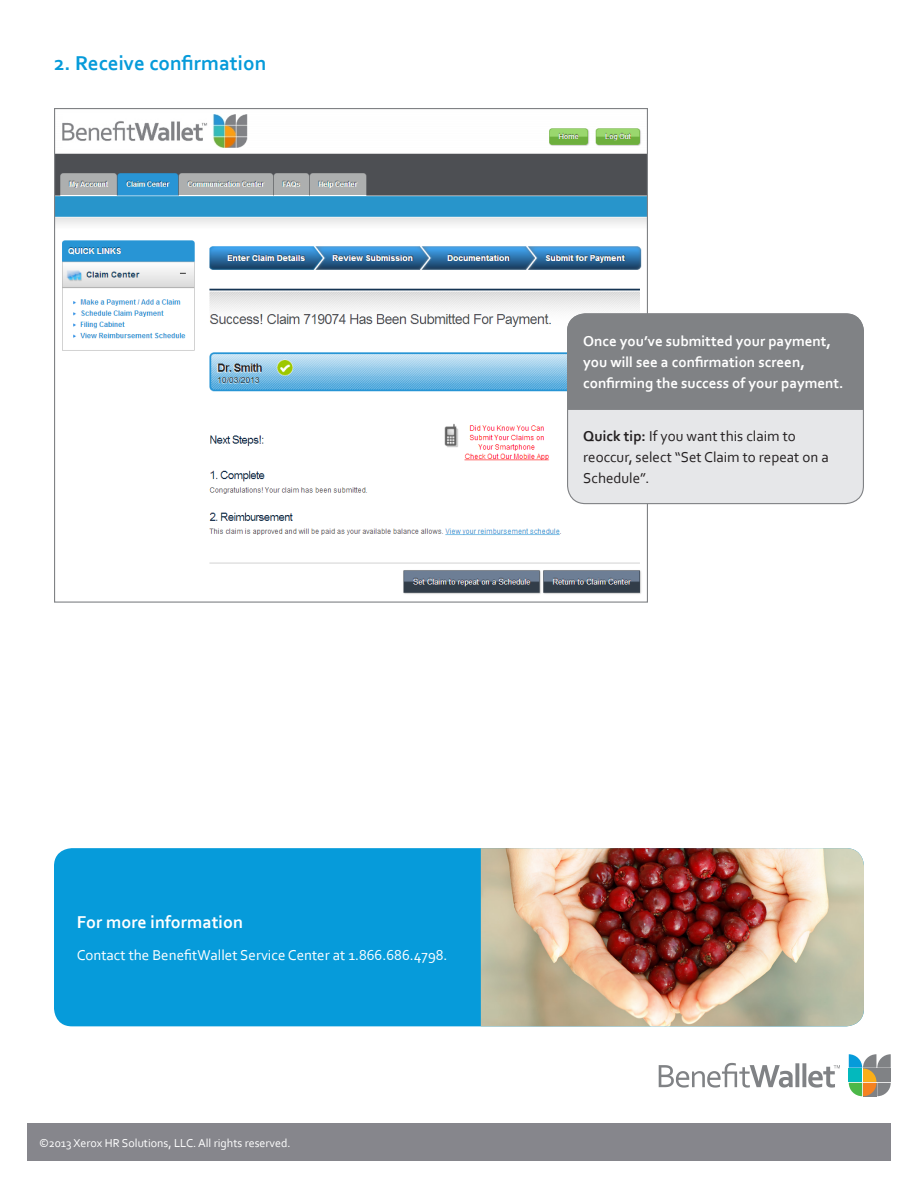
<style>
.page{position:relative;width:918px;height:1188px;background:#fff}
.page>*{position:absolute;margin:0;border:0;box-sizing:border-box;transform-origin:0 0}
.Subtitle{font:700 21px "Corbel";color:#069bda}
.callout_title{font:700 18px "Corbel";color:#fff}
.callout{font:700 15px/21px "Corbel";color:#fff}
.callout-2{font:15px/21px "Corbel";color:#231f20}
.t1{font:15px "Corbel";color:#fff}
.t2{font:12px "Corbel";color:#fff}
.s1{font-weight:700}
</style>
<div class="page">
<div style="left:27px;top:1123px;width:864px;height:38px;background:#86868c"></div>
<svg style="left:659px;top:1063px;width:181px;height:25px"></svg>
<svg style="left:849px;top:1054px;width:42px;height:42px;background:#8ea690"></svg>
<div style="left:54px;top:848px;width:810px;height:178px;background:#069bda;border-radius:18px"></div>
<img style="left:481px;top:848px;width:383px;height:178px">
<img style="left:56px;top:114px;width:590px;height:480px">
<div style="left:568px;top:314px;width:295px;height:190px;background:#e6e7e9;border-radius:18px"></div>
<div style="left:567px;top:313px;width:297px;height:97px;background:#808285"></div>
<p class="Subtitle" style="left:54px;top:50px;width:214px">2. Receive confirmation</p>
<p class="callout" style="left:583px;top:330px;width:262px">Once you’ve submitted your payment, you will see a confirmation screen, confirming the success of your payment.</p>
<p class="callout-2" style="left:583px;top:425px;width:247px"><span class="s1">Quick tip:</span> If you want this claim to reoccur, select “Set Claim to repeat on a<br>Schedule”.</p>
<p class="callout_title" style="left:77px;top:911px;width:168px">For more information</p>
<p class="t1" style="left:77px;top:946px;width:372px">Contact the BenefitWallet Service Center at 1.866.686.4798.</p>
<p class="t2" style="left:39px;top:1135px;width:253px">©2013 Xerox HR Solutions, LLC. All rights reserved.</p>
</div>
